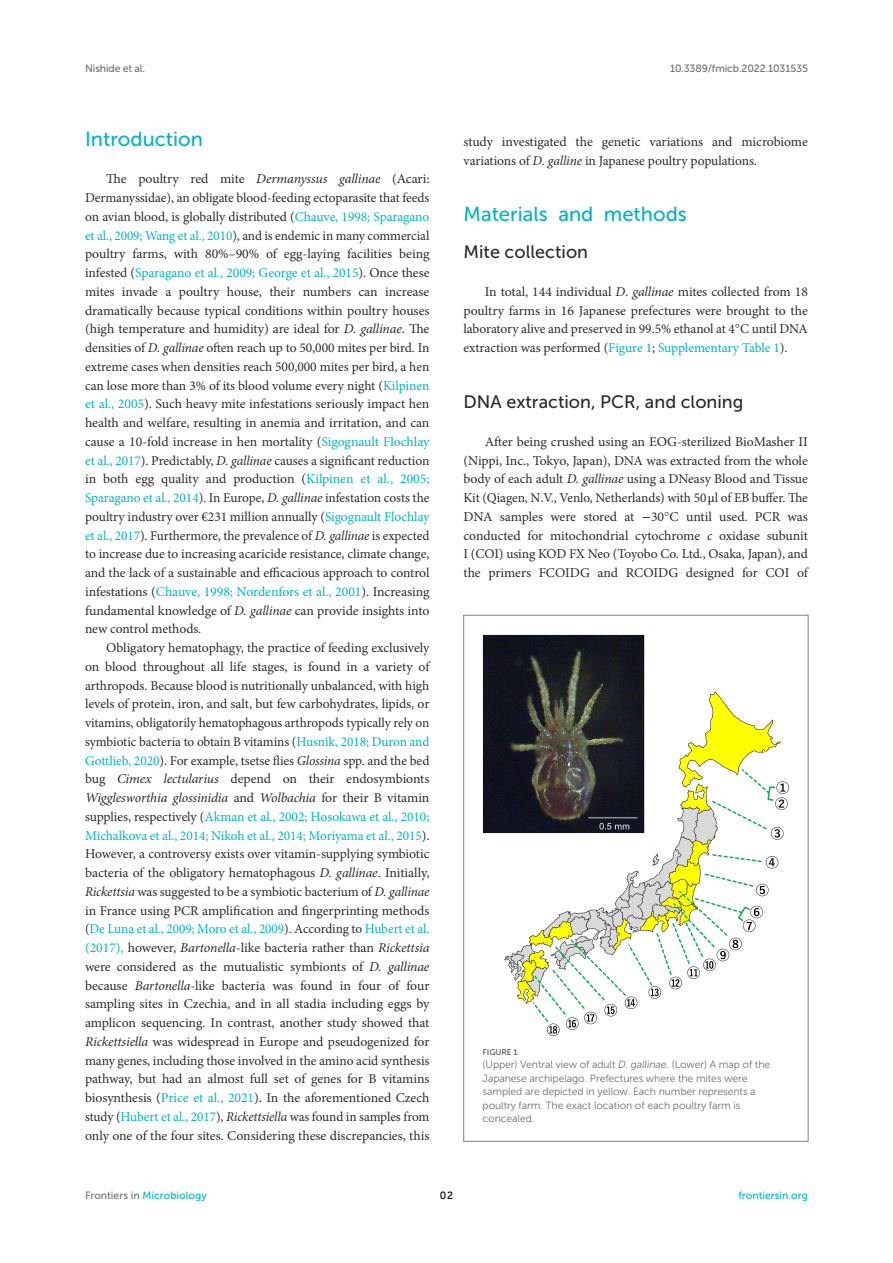
<style>
.page{position:relative;width:893px;height:1263px;background:#fff}
.page>*{position:absolute;margin:0;border:0;box-sizing:border-box;transform-origin:0 0}
.HEAD_1{font:20.25px "Museo Sans 500";color:#00b4c4}
.CHAP_TITLE{font:20.25px "Museo Sans 500";color:#00b4c4}
.HEAD_2{font:18px "Museo Sans 500";color:#2b2b2a}
.HEAD_2_after_HEAD_1{font:18px "Museo Sans 500";color:#2b2b2a}
.TEXT_FLUSH{font:13.5px/18.8px "Minion Pro";letter-spacing:-.005em;color:#2b2b2a;text-align:justify}
.TEXT{font:13.5px/18.8px "Minion Pro";letter-spacing:-.005em;color:#2b2b2a;text-align:justify}
.CHAP_TITLE-2{font:13.5px/18.8px "Minion Pro";letter-spacing:-.005em;color:#2b2b2a;text-align:justify}
.FIG_LEG{font:10.5px/13.5px "Museo Sans 300";letter-spacing:-.01em;color:#706f70}
.t1{font:10.5px "Museo Sans 500";letter-spacing:-.015em;color:#706f70}
.t2{font:10.5px "Museo Sans 500";color:#00b4c4}
.t3{font:10.5px "Museo Sans 500";color:#000}
.FIG_HD{font:8.25px "Museo Sans 700";letter-spacing:-.01em;color:#706f70}
.s1{font-style:italic}
.s2{color:#00b4c4}
.s3{font-family:"STIX"}
.s4{font-family:"STIX General"}
.s5{color:#706f70}
</style>
<div class="page">
<img style="left:483px;top:634px;width:306px;height:402px">
<p class="t1" style="left:85px;top:63px;width:62px">Nishide et al.</p>
<p class="t1" style="left:670px;top:63px;width:139px">10.3389/fmicb.2022.1031535</p>
<p class="CHAP_TITLE" style="left:85px;top:128px;width:120px">Introduction</p>
<p class="CHAP_TITLE-2" style="left:85px;top:170px;width:346px;text-indent:21px">The poultry red mite <span class="s1">Dermanyssus gallinae</span> (Acari:<br>Dermanyssidae), an obligate blood-feeding ectoparasite that feeds on avian blood, is globally distributed (<span class="s2">Chauve, 1998; Sparagano</span></p>
<p class="TEXT_FLUSH" style="left:85px;top:226px;width:346px"><span class="s2">et al., 2009; Wang et al., 2010</span>), and is endemic in many commercial poultry farms, with 80%–90% of egg-laying facilities being infested (<span class="s2">Sparagano et al., 2009; George et al., 2015</span>). Once these mites invade a poultry house, their numbers can increase dramatically because typical conditions within poultry houses (high temperature and humidity) are ideal for <span class="s1">D. gallinae</span>. The densities of <span class="s1">D. gallinae</span> often reach up to 50,000 mites per bird. In extreme cases when densities reach 500,000 mites per bird, a hen can lose more than 3% of its blood volume every night (<span class="s2">Kilpinen et al., 2005</span>). Such heavy mite infestations seriously impact hen health and welfare, resulting in anemia and irritation, and can cause a 10-fold increase in hen mortality (<span class="s2">Sigognault Flochlay et al., 2017</span>). Predictably, <span class="s1">D. gallinae</span> causes a significant reduction in both egg quality and production (<span class="s2">Kilpinen et al., 2005; Sparagano et al., 2014</span>). In Europe, <span class="s1">D. gallinae</span> infestation costs the poultry industry over €231 million annually (<span class="s2">Sigognault Flochlay et al., 2017</span>). Furthermore, the prevalence of <span class="s1">D. gallinae</span> is expected to increase due to increasing acaricide resistance, climate change, and the lack of a sustainable and efficacious approach to control infestations (<span class="s2">Chauve, 1998; Nordenfors et al., 2001</span>). Increasing fundamental knowledge of <span class="s1">D. gallinae</span> can provide insights into new control methods.</p>
<p class="TEXT" style="left:85px;top:638px;width:346px;text-indent:21px">Obligatory hematophagy, the practice of feeding exclusively on blood throughout all life stages, is found in a variety of arthropods. Because blood is nutritionally unbalanced, with high levels of protein, iron, and salt, but few carbohydrates, lipids, or vitamins, obligatorily hematophagous arthropods typically rely on symbiotic bacteria to obtain B vitamins (<span class="s2">Husnik, 2018; Duron and Gottlieb, 2020</span>). For example, tsetse flies <span class="s1">Glossina</span> spp. and the bed bug <span class="s1">Cimex lectularius</span> depend on their endosymbionts <span class="s1">Wigglesworthia glossinidia</span> and <span class="s1">Wolbachia</span> for their B vitamin supplies, respectively (<span class="s2">Akman et al., 2002; Hosokawa et al., 2010; Michalkova et al., 2014; Nikoh et al., 2014; Moriyama et al., 2015</span>).<br>However, a controversy exists over vitamin-supplying symbiotic bacteria of the obligatory hematophagous <span class="s1">D. gallinae</span>. Initially, <span class="s1">Rickettsia</span> was suggested to be a symbiotic bacterium of <span class="s1">D. gallinae </span>in France using PCR amplification and fingerprinting methods (<span class="s2">De Luna et al., 2009; Moro et al., 2009</span>). According to <span class="s2">Hubert et al. (2017),</span> however, <span class="s1">Bartonella</span>-like bacteria rather than <span class="s1">Rickettsia </span>were considered as the mutualistic symbionts of <span class="s1">D. gallinae </span>because <span class="s1">Bartonella</span>-like bacteria was found in four of four sampling sites in Czechia, and in all stadia including eggs by amplicon sequencing. In contrast, another study showed that <span class="s1">Rickettsiella</span> was widespread in Europe and pseudogenized for many genes, including those involved in the amino acid synthesis pathway, but had an almost full set of genes for B vitamins biosynthesis (<span class="s2">Price et al., 2021</span>). In the aforementioned Czech study (<span class="s2">Hubert et al., 2017</span>), <span class="s1">Rickettsiella</span> was found in samples from only one of the four sites. Considering these discrepancies, this</p>
<p class="TEXT" style="left:463px;top:132px;width:346px">study investigated the genetic variations and microbiome variations of <span class="s1">D. galline</span> in Japanese poultry populations.</p>
<p class="HEAD_1" style="left:463px;top:203px;width:225px">Materials and methods</p>
<p class="HEAD_2_after_HEAD_1" style="left:463px;top:242px;width:126px">Mite collection</p>
<p class="TEXT_FLUSH" style="left:463px;top:282px;width:346px;text-indent:21px">In total, 144 individual <span class="s1">D</span>. <span class="s1">gallinae</span> mites collected from 18 poultry farms in 16 Japanese prefectures were brought to the laboratory alive and preserved in 99.5% ethanol at 4<span class="s3">°</span>C until DNA extraction was performed (<span class="s2">Figure 1</span>; <span class="s2">Supplementary Table 1</span>).</p>
<p class="HEAD_2" style="left:463px;top:392px;width:281px">DNA extraction, PCR, and cloning</p>
<p class="TEXT_FLUSH" style="left:463px;top:432px;width:346px;text-indent:21px">After being crushed using an EOG-sterilized BioMasher II (Nippi, Inc., Tokyo, Japan), DNA was extracted from the whole body of each adult <span class="s1">D. gallinae</span> using a DNeasy Blood and Tissue Kit (Qiagen, N.V., Venlo, Netherlands) with 50<span class="s4">μ</span>l of EB buffer. The DNA samples were stored at <span class="s4">−</span>30<span class="s3">°</span>C until used. PCR was conducted for mitochondrial cytochrome <span class="s1">c</span> oxidase subunit I (COI) using KOD FX Neo (Toyobo Co. Ltd., Osaka, Japan), and the primers FCOIDG and RCOIDG designed for COI of</p>
<p class="FIG_HD" style="left:483px;top:1047px;width:37px">FIGURE 1</p>
<p class="FIG_LEG" style="left:483px;top:1058px;width:289px">(Upper) Ventral view of adult <span class="s1">D. gallinae</span>. (Lower) A map of the Japanese archipelago. Prefectures where the mites were sampled are depicted in yellow. Each number represents a poultry farm. The exact location of each poultry farm is concealed.</p>
<p class="t2" style="left:85px;top:1190px;width:123px"><span class="s5">Frontiers in</span> Microbiology</p>
<p class="t3" style="left:440px;top:1190px;width:15px">02</p>
<p class="t2" style="left:738px;top:1190px;width:71px">frontiersin.org</p>
</div>
